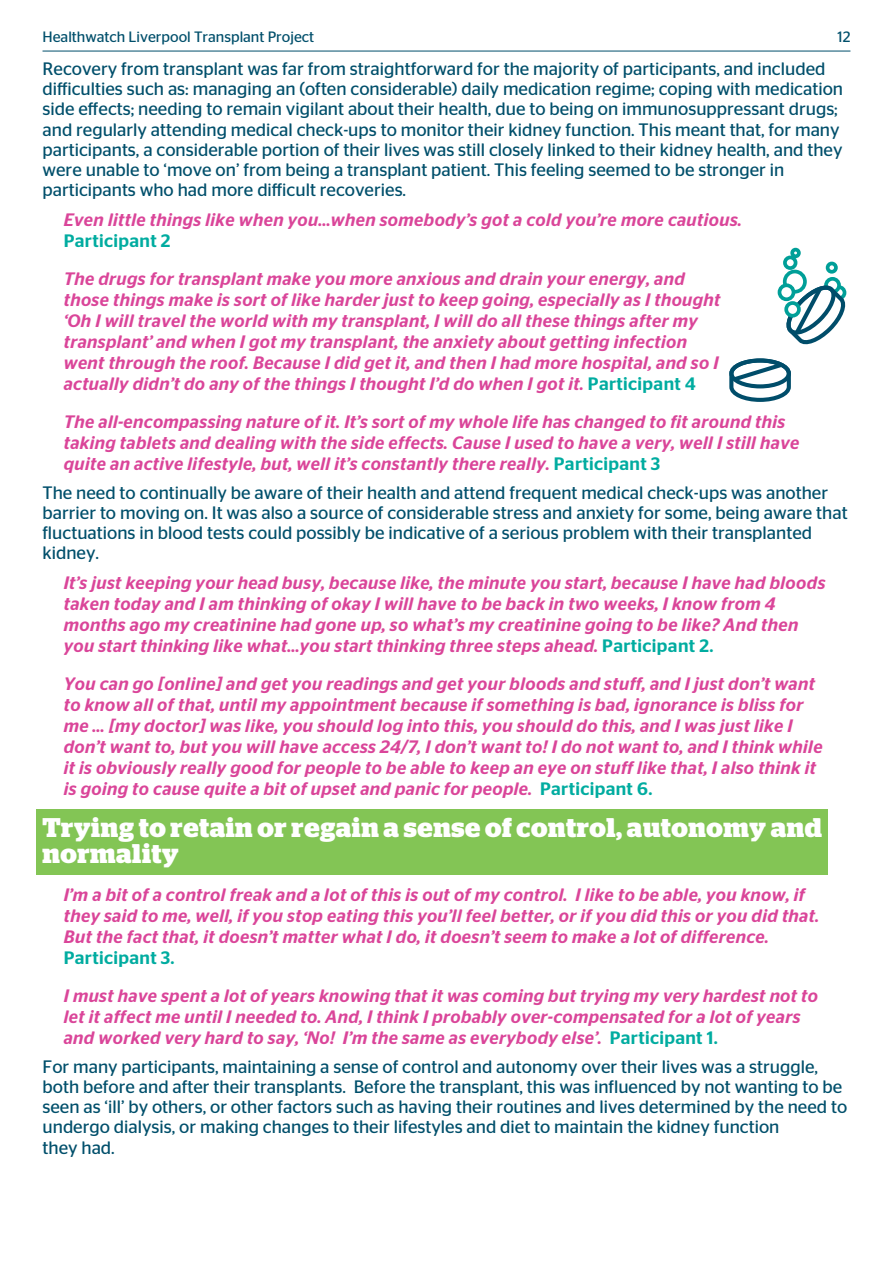
<style>
.page{position:relative;width:893px;height:1263px;background:#fff}
.page>*{position:absolute;margin:0;border:0;box-sizing:border-box;transform-origin:0 0}
.Heading_2_-_Page_hea{font:700 27px/25.5px "Stag";letter-spacing:.02em;color:#fff}
.Pull_out_text_or_cap{font:italic 500 18px/21px "Stag Sans";letter-spacing:.02em;color:#da4599}
.Normal_-_Body_Copy{font:18px/20.2px "Stag Sans";color:#004f6b}
.t1{font:15px "Stag Sans";color:#004f6b}
.s1{font-style:normal;color:#00aca0}
</style>
<div class="page">
<hr style="left:43px;top:51px;width:807px;height:1px;background:#004f6b">
<div style="left:36px;top:809px;width:792px;height:66px;background:#83c555"></div>
<svg style="left:729px;top:358px;width:62px;height:44px"></svg>
<div style="left:824px;top:277px;width:17px;height:17px;border:4px solid #009f98;border-radius:50%"></div>
<div style="left:826px;top:262px;width:12px;height:12px;border:4px solid #009f98;border-radius:50%"></div>
<div style="left:783px;top:256px;width:14px;height:14px;border:4px solid #009f98;border-radius:50%"></div>
<div style="left:790px;top:248px;width:11px;height:10px;border:4px solid #009f98;border-radius:50%"></div>
<svg style="left:780px;top:284px;width:67px;height:61px"></svg>
<div style="left:785px;top:271px;width:20px;height:21px;background:#fff;border-radius:50%"></div>
<div style="left:783px;top:270px;width:24px;height:24px;border:4px solid #009f98;border-radius:50%"></div>
<div style="left:779px;top:285px;width:14px;height:14px;background:#fff;border-radius:50%"></div>
<div style="left:778px;top:283px;width:17px;height:18px;border:4px solid #009f98;border-radius:50%"></div>
<div style="left:786px;top:303px;width:13px;height:13px;background:#fff;border-radius:50%"></div>
<div style="left:784px;top:301px;width:17px;height:17px;border:4px solid #009f98;border-radius:50%"></div>
<p class="t1" style="left:43px;top:29px;width:273px">Healthwatch Liverpool Transplant Project</p>
<p class="t1" style="left:837px;top:29px;width:14px">12</p>
<p class="Normal_-_Body_Copy" style="left:43px;top:58px;width:802px">Recovery from transplant was far from straightforward for the majority of participants, and included difficulties such as: managing an (often considerable) daily medication regime; coping with medication side effects; needing to remain vigilant about their health, due to being on immunosuppressant drugs; and regularly attending medical check-ups to monitor their kidney function. This meant that, for many participants, a considerable portion of their lives was still closely linked to their kidney health, and they were unable to ‘move on’ from being a transplant patient. This feeling seemed to be stronger in participants who had more difficult recoveries.</p>
<p class="Pull_out_text_or_cap" style="left:64px;top:209px;width:680px">Even little things like when you…when somebody’s got a cold you’re more cautious.<br><span class="s1">Participant 2</span></p>
<p class="Pull_out_text_or_cap" style="left:64px;top:268px;width:658px">The drugs for transplant make you more anxious and drain your energy, and those things make is sort of like harder just to keep going, especially as I thought ‘Oh I will travel the world with my transplant, I will do all these things after my transplant’ and when I got my transplant, the anxiety about getting infection went through the roof. Because I did get it, and then I had more hospital, and so I actually didn’t do any of the things I thought I’d do when I got it. <span class="s1">Participant 4</span></p>
<p class="Pull_out_text_or_cap" style="left:64px;top:411px;width:737px">The all-encompassing nature of it. It’s sort of my whole life has changed to fit around this taking tablets and dealing with the side effects. Cause I used to have a very, well I still have quite an active lifestyle, but, well it’s constantly there really. <span class="s1">Participant 3</span></p>
<p class="Normal_-_Body_Copy" style="left:43px;top:482px;width:807px">The need to continually be aware of their health and attend frequent medical check-ups was another barrier to moving on. It was also a source of considerable stress and anxiety for some, being aware that fluctuations in blood tests could possibly be indicative of a serious problem with their transplanted kidney.</p>
<p class="Pull_out_text_or_cap" style="left:64px;top:572px;width:763px">It’s just keeping your head busy, because like, the minute you start, because I have had bloods taken today and I am thinking of okay I will have to be back in two weeks, I know from 4 months ago my creatinine had gone up, so what’s my creatinine going to be like? And then you start thinking like what…you start thinking three steps ahead. <span class="s1">Participant 2.</span></p>
<p class="Pull_out_text_or_cap" style="left:64px;top:673px;width:760px">You can go [online] and get you readings and get your bloods and stuff, and I just don’t want to know all of that, until my appointment because if something is bad, ignorance is bliss for me … [my doctor] was like, you should log into this, you should do this, and I was just like I don’t want to, but you will have access 24/7, I don’t want to! I do not want to, and I think while it is obviously really good for people to be able to keep an eye on stuff like that, I also think it is going to cause quite a bit of upset and panic for people. <span class="s1">Participant 6.</span></p>
<p class="Heading_2_-_Page_hea" style="left:43px;top:815px;width:781px">Trying to retain or regain a sense of control, autonomy and normality</p>
<p class="Pull_out_text_or_cap" style="left:64px;top:884px;width:757px">I’m a bit of a control freak and a lot of this is out of my control. I like to be able, you know, if they said to me, well, if you stop eating this you’ll feel better, or if you did this or you did that.<br>But the fact that, it doesn’t matter what I do, it doesn’t seem to make a lot of difference.<br><span class="s1">Participant 3.</span></p>
<p class="Pull_out_text_or_cap" style="left:64px;top:985px;width:756px">I must have spent a lot of years knowing that it was coming but trying my very hardest not to let it affect me until I needed to. And, I think I probably over-compensated for a lot of years and worked very hard to say, ‘No! I’m the same as everybody else’. <span class="s1">Participant 1.</span></p>
<p class="Normal_-_Body_Copy" style="left:43px;top:1056px;width:806px">For many participants, maintaining a sense of control and autonomy over their lives was a struggle, both before and after their transplants. Before the transplant, this was influenced by not wanting to be seen as ‘ill’ by others, or other factors such as having their routines and lives determined by the need to undergo dialysis, or making changes to their lifestyles and diet to maintain the kidney function<br>they had.</p>
</div>
